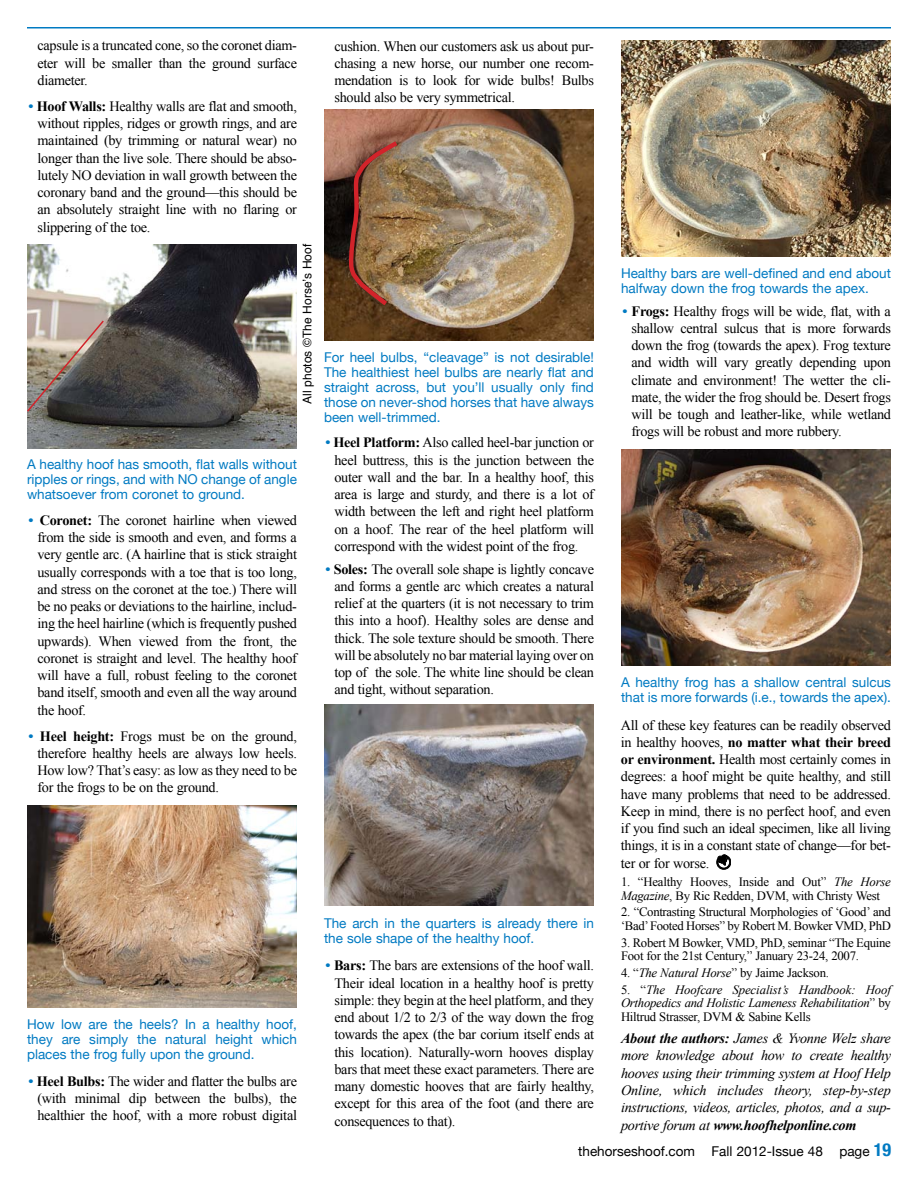
<style>
.page{position:relative;width:918px;height:1188px;background:#fff}
.page>*{position:absolute;margin:0;border:0;box-sizing:border-box;transform-origin:0 0}
.t1{font:14.25px/17.2px "Times New Roman";letter-spacing:-.02em;color:#000;text-align:justify}
.t2{font:italic 14.25px/17.2px "Times New Roman";letter-spacing:-.02em;color:#000;text-align:justify}
.t3{font:13.5px/15px "Helvetica Neue";color:#007ac2;text-align:justify}
.t4{font:13.5px "Helvetica Neue";color:#000}
.t5{font:12.75px/13.5px "Times New Roman";letter-spacing:-.02em;color:#000}
.t6{font:italic 12.75px/13.5px "Times New Roman";letter-spacing:-.02em;color:#000;text-align:justify}
.t7{font:12px "Helvetica";color:#000}
.s1{font-weight:700;color:#007ac2}
.s2{font-weight:700}
.s3{font-style:italic}
.s4{font-style:normal}
.s5{font-weight:700;font-stretch:condensed;font-size:18px;color:#007ac2}
</style>
<div class="page">
<svg style="left:717px;top:855px;width:14px;height:14px"></svg>
<hr style="left:27px;top:27px;width:864px;height:2px;background:#007ac2">
<img style="left:27px;top:244px;width:270px;height:204px">
<img style="left:621px;top:450px;width:270px;height:216px">
<img style="left:27px;top:806px;width:270px;height:201px">
<img style="left:324px;top:110px;width:270px;height:230px">
<img style="left:346px;top:139px;width:55px;height:169px">
<img style="left:324px;top:704px;width:270px;height:202px">
<img style="left:621px;top:40px;width:270px;height:217px">
<img style="left:27px;top:319px;width:78px;height:94px">
<p class="t1" style="left:38px;top:37px;width:261px">capsule is a truncated cone, so the coronet diam&shy;eter will be smaller than the ground surface diameter.</p>
<p class="t1" style="left:38px;top:97px;width:261px;text-indent:-9px"><span class="s1">•</span> <span class="s2">Hoof Walls:</span> Healthy walls are flat and smooth, without ripples, ridges or growth rings, and are maintained (by trimming or natural wear) no longer than the live sole. There should be abso&shy;lutely NO deviation in wall growth between the coronary band and the ground—this should be an absolutely straight line with no flaring or slippering of the toe.</p>
<p class="t7" style="left:298px;top:404px;width:161px;rotate:-90deg">All photos ©The Horse’s Hoof</p>
<p class="t3" style="left:27px;top:457px;width:271px">A healthy hoof has smooth, flat walls without ripples or rings, and with NO change of angle whatsoever from coronet to ground.</p>
<p class="t1" style="left:37px;top:511px;width:261px;text-indent:-9px"><span class="s1">•</span> <span class="s2">Coronet:</span> The coronet hairline when viewed from the side is smooth and even, and forms a very gentle arc. (A hairline that is stick straight usually corresponds with a toe that is too long, and stress on the coronet at the toe.) There will be no peaks or deviations to the hairline, includ&shy;ing the heel hairline (which is frequently pushed upwards). When viewed from the front, the coronet is straight and level. The healthy hoof will have a full, robust feeling to the coronet band itself, smooth and even all the way around the hoof.</p>
<p class="t1" style="left:37px;top:727px;width:261px;text-indent:-9px"><span class="s1">•</span> <span class="s2">Heel height:</span> Frogs must be on the ground, therefore healthy heels are always low heels.<br>How low? That’s easy: as low as they need to be for the frogs to be on the ground.</p>
<p class="t3" style="left:27px;top:1017px;width:271px">How low are the heels? In a healthy hoof, they are simply the natural height which places the frog fully upon the ground.</p>
<p class="t1" style="left:37px;top:1072px;width:261px;text-indent:-9px"><span class="s1">•</span> <span class="s2">Heel Bulbs:</span> The wider and flatter the bulbs are (with minimal dip between the bulbs), the healthier the hoof, with a more robust digital</p>
<p class="t1" style="left:334px;top:37px;width:261px">cushion. When our customers ask us about pur&shy;chasing a new horse, our number one recom&shy;mendation is to look for wide bulbs! Bulbs should also be very symmetrical.</p>
<p class="t3" style="left:324px;top:350px;width:271px">For heel bulbs, “cleavage” is not desirable!<br>The healthiest heel bulbs are nearly flat and straight across, but you’ll usually only find those on never-shod horses that have always been well-trimmed.</p>
<p class="t1" style="left:334px;top:434px;width:261px;text-indent:-9px"><span class="s1">•</span> <span class="s2">Heel Platform:</span> Also called heel-bar junction or heel buttress, this is the junction between the outer wall and the bar. In a healthy hoof, this area is large and sturdy, and there is a lot of width between the left and right heel platform on a hoof. The rear of the heel platform will correspond with the widest point of the frog.</p>
<p class="t1" style="left:334px;top:560px;width:261px;text-indent:-9px"><span class="s1">•</span> <span class="s2">Soles:</span> The overall sole shape is lightly concave and forms a gentle arc which creates a natural relief at the quarters (it is not necessary to trim this into a hoof). Healthy soles are dense and thick. The sole texture should be smooth. There will be absolutely no bar material laying over on top of the sole. The white line should be clean and tight, without separation.</p>
<p class="t3" style="left:324px;top:915px;width:271px">The arch in the quarters is already there in the sole shape of the healthy hoof.</p>
<p class="t1" style="left:334px;top:957px;width:261px;text-indent:-9px"><span class="s1">•</span> <span class="s2">Bars:</span> The bars are extensions of the hoof wall.<br>Their ideal location in a healthy hoof is pretty simple: they begin at the heel platform, and they end about 1/2 to 2/3 of the way down the frog towards the apex (the bar corium itself ends at this location). Naturally-worn hooves display bars that meet these exact parameters. There are many domestic hooves that are fairly healthy, except for this area of the foot (and there are consequences to that).</p>
<p class="t3" style="left:621px;top:266px;width:271px">Healthy bars are well-defined and end about halfway down the frog towards the apex.</p>
<p class="t1" style="left:631px;top:302px;width:261px;text-indent:-9px"><span class="s1">•</span> <span class="s2">Frogs:</span> Healthy frogs will be wide, flat, with a shallow central sulcus that is more forwards down the frog (towards the apex). Frog texture and width will vary greatly depending upon climate and environment! The wetter the cli&shy;mate, the wider the frog should be. Desert frogs will be tough and leather-like, while wetland frogs will be robust and more rubbery.</p>
<p class="t3" style="left:621px;top:675px;width:272px">A healthy frog has a shallow central sulcus that is more forwards (i.e., towards the apex).</p>
<p class="t1" style="left:621px;top:716px;width:272px">All of these key features can be readily observed in healthy hooves, <span class="s2">no matter what their breed or environment.</span> Health most certainly comes in degrees: a hoof might be quite healthy, and still have many problems that need to be addressed.<br>Keep in mind, there is no perfect hoof, and even if you find such an ideal specimen, like all living things, it is in a constant state of change—for bet&shy;ter or for worse.</p>
<p class="t5" style="left:621px;top:875px;width:271px">1. “Healthy Hooves, Inside and Out” <span class="s3">The Horse<br>Magazine</span>, By Ric Redden, DVM, with Christy West</p>
<p class="t5" style="left:621px;top:905px;width:271px">2. “Contrasting Structural Morphologies of ‘Good’ and ‘Bad’ Footed Horses” by Robert M. Bowker VMD, PhD</p>
<p class="t5" style="left:621px;top:935px;width:271px">3. Robert M Bowker, VMD, PhD, seminar “The Equine<br>Foot for the 21st Century,” January 23-24, 2007.</p>
<p class="t5" style="left:621px;top:966px;width:209px">4. “<span class="s3">The Natural Horse</span>” by Jaime Jackson.</p>
<p class="t6" style="left:621px;top:982px;width:272px"><span class="s4">5. “</span>The Hoofcare Specialist’s Handbook: Hoof Orthopedics and Holistic Lameness Rehabilitation<span class="s4">” by Hiltrud Strasser, DVM &amp; Sabine Kells</span></p>
<p class="t2" style="left:621px;top:1029px;width:272px"><span class="s2">About the authors:</span> James &amp; Yvonne Welz share more knowledge about how to create healthy hooves using their trimming system at Hoof Help Online, which includes theory, step-by-step instructions, videos, articles, photos, and a sup&shy;portive forum at <span class="s2">www.hoofhelponline.com</span></p>
<p class="t4" style="left:578px;top:1143px;width:314px">thehorseshoof.com Fall 2012-Issue 48 page <span class="s5">19</span></p>
</div>
